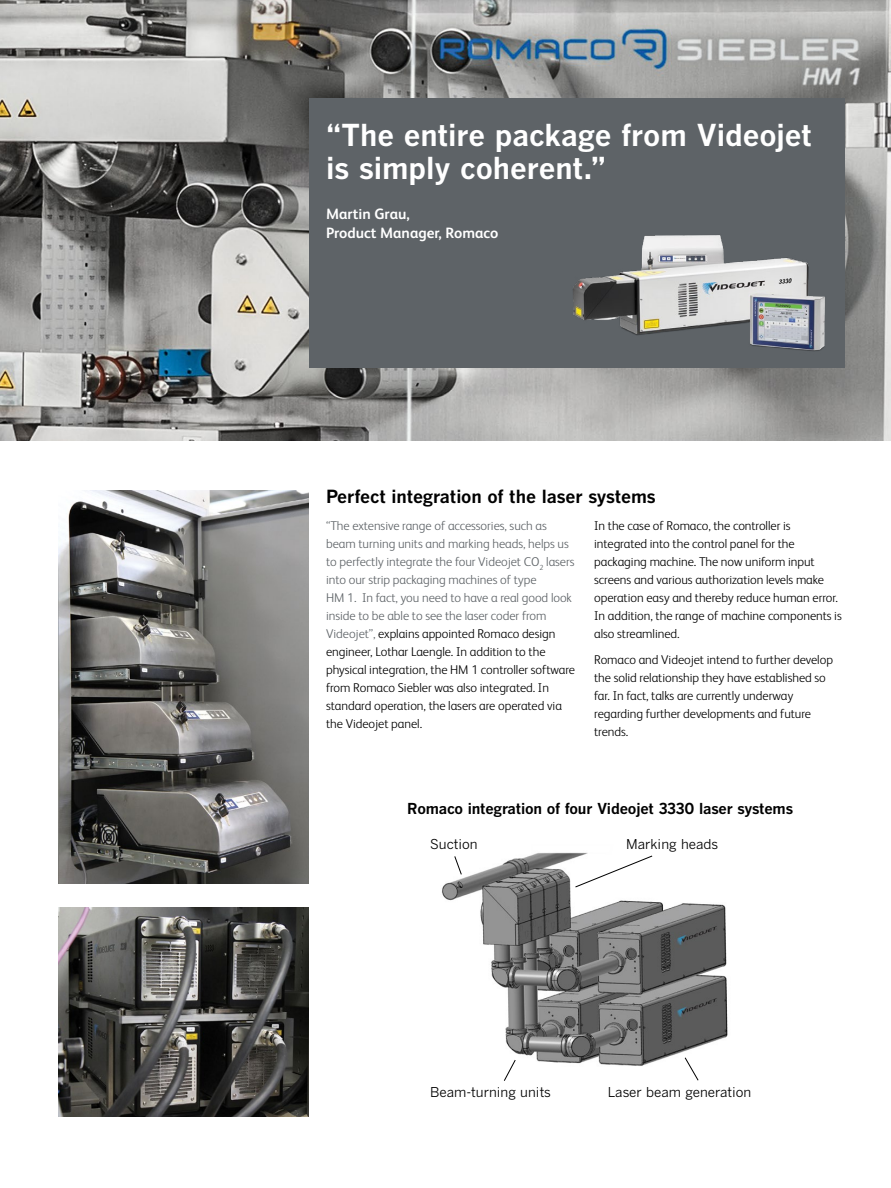
<style>
.page{position:relative;width:891px;height:1188px;background:#fff}
.page>*{position:absolute;margin:0;border:0;box-sizing:border-box;transform-origin:0 0}
.t1{font:700 30px/33px "Benton Gothic";letter-spacing:-.005em;color:#fff}
.t2{font:700 18px "Benton Gothic";letter-spacing:-.005em;color:#000}
.t3{font:700 15px "Benton Gothic";letter-spacing:-.01em;color:#000}
.t4{font:700 15px/19.5px "FS Albert Pro";color:#fff}
.t5{font:13.5px "Benton Gothic";color:#000}
.t6{font:300 12.75px/18px "FS Albert Pro";letter-spacing:-.005em;color:#5e6367}
.t7{font:300 12.75px/18px "FS Albert Pro";letter-spacing:-.005em;color:#000}
.s1{color:#000}
</style>
<div class="page">
<img style="left:0;top:0;width:891px;height:441px">
<div style="left:309px;top:98px;width:535px;height:270px;background:#5e6367"></div>
<img style="left:59px;top:907px;width:250px;height:209px">
<img style="left:59px;top:490px;width:250px;height:393px">
<img style="left:573px;top:235px;width:252px;height:116px">
<img style="left:442px;top:852px;width:286px;height:214px">
<svg style="left:574px;top:855px;width:79px;height:33px"></svg>
<svg style="left:684px;top:1056px;width:15px;height:25px"></svg>
<svg style="left:503px;top:1059px;width:14px;height:22px"></svg>
<svg style="left:453px;top:855px;width:10px;height:21px"></svg>
<h1 class="t1" style="left:326px;top:119px;width:488px">“The entire package from Videojet is simply coherent.”</h1>
<p class="t4" style="left:326px;top:203px;width:174px">Martin Grau,<br>Product Manager, Romaco</p>
<h2 class="t2" style="left:326px;top:486px;width:331px">Perfect integration of the laser systems</h2>
<p class="t6" style="left:326px;top:516px;width:250px">“The extensive range of accessories, such as beam turning units and marking heads, helps us to perfectly integrate the four Videojet CO<sub>2</sub> lasers into our strip packaging machines of type<br>HM 1. In fact, you need to have a real good look inside to be able to see the laser coder from Videojet”, <span class="s1">explains appointed Romaco design engineer, Lothar Laengle. In addition to the physical integration, the HM 1 controller software from Romaco Siebler was also integrated. In standard operation, the lasers are operated via the Videojet panel.</span></p>
<p class="t7" style="left:594px;top:516px;width:249px">In the case of Romaco, the controller is integrated into the control panel for the packaging machine. The now uniform input screens and various authorization levels make operation easy and thereby reduce human error.<br>In addition, the range of machine components is also streamlined.</p>
<p class="t7" style="left:594px;top:650px;width:240px">Romaco and Videojet intend to further develop the solid relationship they have established so far. In fact, talks are currently underway regarding further developments and future trends.</p>
<p class="t3" style="left:407px;top:800px;width:387px">Romaco integration of four Videojet 3330 laser systems</p>
<p class="t5" style="left:430px;top:836px;width:49px">Suction</p>
<p class="t5" style="left:626px;top:836px;width:94px">Marking heads</p>
<p class="t5" style="left:430px;top:1084px;width:122px">Beam-turning units</p>
<p class="t5" style="left:608px;top:1084px;width:145px">Laser beam generation</p>
</div>
